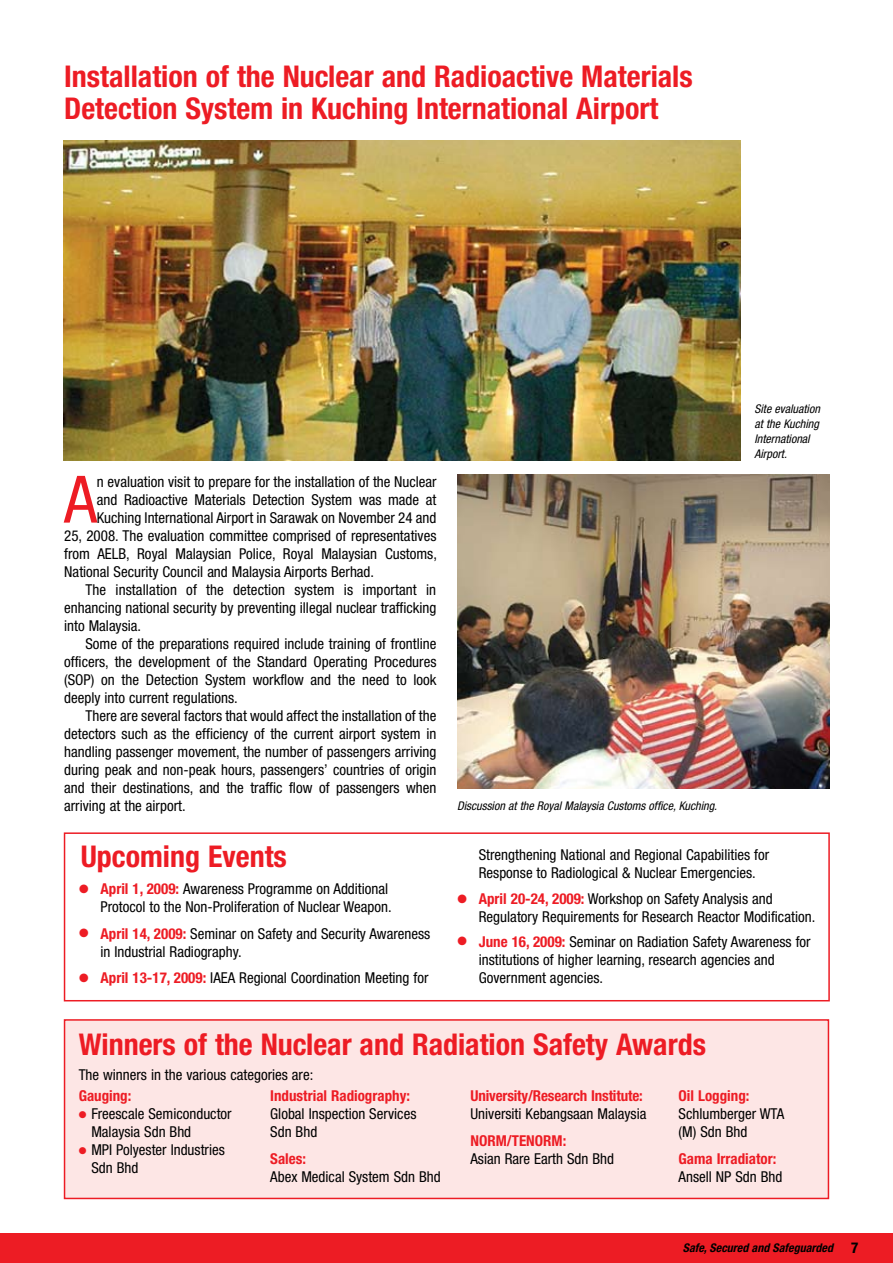
<style>
.page{position:relative;width:893px;height:1263px;background:#fff}
.page>*{position:absolute;margin:0;border:0;box-sizing:border-box;transform-origin:0 0}
.t1{font:condensed 65.4px "Helvetica Neue";color:#ed1c24}
.t2{font:700 condensed 30px/32.2px "Helvetica Neue";color:#ed1c24}
.t3{font:condensed 15px/18px "Helvetica Neue";color:#000}
.t4{font:700 condensed 15px "Helvetica Neue";color:#ed1c24}
.t5{font:italic condensed 12px/15px "Helvetica Neue";color:#000}
.t6{font:italic 700 condensed 12px "Helvetica Neue";color:#000}
.s1{color:#ed1c24}
.s2{font-weight:700;color:#ed1c24}
.s3{font-style:normal;font-size:15px}
</style>
<div class="page">
<div style="left:0;top:1233px;width:893px;height:30px;background:#ed1c24"></div>
<div style="left:64px;top:1019px;width:765px;height:180px;background:#fde6e5;border:2px solid #ed1c24"></div>
<img style="left:64px;top:140px;width:677px;height:320px">
<img style="left:458px;top:475px;width:371px;height:313px">
<div style="left:64px;top:832px;width:766px;height:169px;border:2px solid #ed1c24"></div>
<h2 class="t2" style="left:64px;top:60px;width:630px">Installation of the Nuclear and Radioactive Materials<br>Detection System in Kuching International Airport</h2>
<h1 class="t1" style="left:64px;top:462px;width:34px">A</h1>
<p class="t3" style="left:97px;top:472px;width:341px">n evaluation visit to prepare for the installation of the Nuclear</p>
<p class="t3" style="left:97px;top:490px;width:341px">and Radioactive Materials Detection System was made at</p>
<p class="t3" style="left:97px;top:508px;width:341px">Kuching International Airport in Sarawak on November 24 and</p>
<p class="t3" style="left:64px;top:526px;width:374px">25, 2008. The evaluation committee comprised of representatives</p>
<p class="t3" style="left:64px;top:544px;width:374px">from AELB, Royal Malaysian Police, Royal Malaysian Customs,</p>
<p class="t3" style="left:64px;top:562px;width:311px">National Security Council and Malaysia Airports Berhad.</p>
<p class="t3" style="left:85px;top:580px;width:352px">The installation of the detection system is important in</p>
<p class="t3" style="left:64px;top:598px;width:374px">enhancing national security by preventing illegal nuclear trafficking</p>
<p class="t3" style="left:64px;top:616px;width:78px">into Malaysia.</p>
<p class="t3" style="left:85px;top:634px;width:352px">Some of the preparations required include training of frontline</p>
<p class="t3" style="left:64px;top:652px;width:374px">officers, the development of the Standard Operating Procedures</p>
<p class="t3" style="left:64px;top:670px;width:374px">(SOP) on the Detection System workflow and the need to look</p>
<p class="t3" style="left:64px;top:688px;width:175px">deeply into current regulations.</p>
<p class="t3" style="left:85px;top:706px;width:352px">There are several factors that would affect the installation of the</p>
<p class="t3" style="left:64px;top:724px;width:374px">detectors such as the efficiency of the current airport system in</p>
<p class="t3" style="left:64px;top:742px;width:374px">handling passenger movement, the number of passengers arriving</p>
<p class="t3" style="left:64px;top:760px;width:374px">during peak and non-peak hours, passengers’ countries of origin</p>
<p class="t3" style="left:64px;top:778px;width:374px">and their destinations, and the traffic flow of passengers when</p>
<p class="t3" style="left:64px;top:796px;width:123px">arriving at the airport.</p>
<p class="t5" style="left:457px;top:798px;width:261px">Discussion at the Royal Malaysia Customs office, Kuching.</p>
<p class="t5" style="left:754px;top:402px;width:67px">Site evaluation at the Kuching<br>International<br>Airport.</p>
<h2 class="t2" style="left:81px;top:840px;width:208px">Upcoming Events</h2>
<p class="t3" style="left:79px;top:880px;width:314px;text-align:right"><span class="s1">●</span> <span class="s2">April 1, 2009:</span> Awareness Programme on Additional<br>Protocol to the Non-Proliferation of Nuclear Weapon.</p>
<p class="t3" style="left:101px;top:924px;width:331px;text-indent:-21px"><span class="s1">●</span> <span class="s2">April 14, 2009:</span> Seminar on Safety and Security Awareness in Industrial Radiography.</p>
<p class="t3" style="left:79px;top:969px;width:351px"><span class="s1">●</span> <span class="s2">April 13-17, 2009:</span> IAEA Regional Coordination Meeting for</p>
<p class="t3" style="left:479px;top:845px;width:292px">Strengthening National and Regional Capabilities for<br>Response to Radiological &amp; Nuclear Emergencies.</p>
<p class="t3" style="left:479px;top:890px;width:338px;text-indent:-21px"><span class="s1">●</span> <span class="s2">April 20-24, 2009:</span> Workshop on Safety Analysis and<br>Regulatory Requirements for Research Reactor Modification.</p>
<p class="t3" style="left:479px;top:932px;width:333px;text-indent:-21px"><span class="s1">●</span> <span class="s2">June 16, 2009:</span> Seminar on Radiation Safety Awareness for institutions of higher learning, research agencies and<br>Government agencies.</p>
<h2 class="t2" style="left:79px;top:1028px;width:629px">Winners of the Nuclear and Radiation Safety Awards</h2>
<p class="t3" style="left:79px;top:1066px;width:236px">The winners in the various categories are:</p>
<p class="t4" style="left:470px;top:1087px;width:174px">University/Research Institute:</p>
<p class="t3" style="left:470px;top:1105px;width:177px">Universiti Kebangsaan Malaysia</p>
<p class="t4" style="left:470px;top:1131px;width:97px">NORM/TENORM:</p>
<p class="t3" style="left:470px;top:1149px;width:145px">Asian Rare Earth Sdn Bhd</p>
<p class="t4" style="left:270px;top:1087px;width:141px">Industrial Radiography:</p>
<p class="t3" style="left:270px;top:1105px;width:148px">Global Inspection Services<br>Sdn Bhd</p>
<p class="t4" style="left:270px;top:1149px;width:37px">Sales:</p>
<p class="t3" style="left:270px;top:1167px;width:172px">Abex Medical System Sdn Bhd</p>
<p class="t4" style="left:679px;top:1087px;width:72px">Oil Logging:</p>
<p class="t3" style="left:679px;top:1105px;width:107px">Schlumberger WTA (M) Sdn Bhd</p>
<p class="t4" style="left:679px;top:1149px;width:99px">Gama Irradiator:</p>
<p class="t3" style="left:679px;top:1167px;width:105px">Ansell NP Sdn Bhd</p>
<p class="t4" style="left:79px;top:1087px;width:54px">Gauging:</p>
<p class="t3" style="left:91px;top:1105px;width:142px;text-indent:-13px"><span class="s1">●</span> Freescale Semiconductor<br>Malaysia Sdn Bhd</p>
<p class="t3" style="left:91px;top:1141px;width:135px;text-indent:-13px"><span class="s1">●</span> MPI Polyester Industries<br>Sdn Bhd</p>
<p class="t6" style="left:683px;top:1240px;width:177px">Safe, Secured and Safeguarded <span class="s3">7</span></p>
</div>
